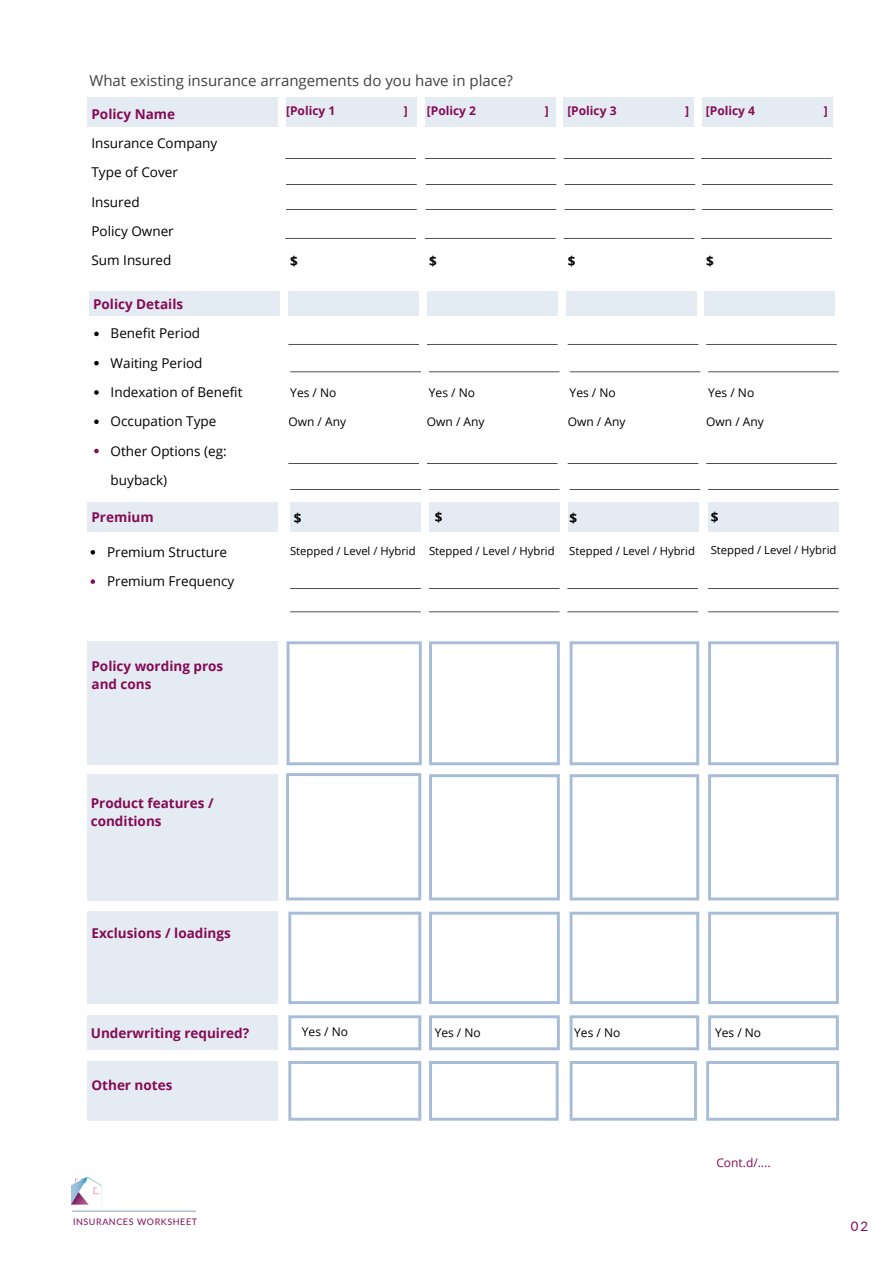
<style>
.page{position:relative;width:894px;height:1264px;background:#fff}
.page>*{position:absolute;margin:0;border:0;box-sizing:border-box;transform-origin:0 0}
.t1{font:15px "Open Sans";color:#414141}
.t2{font:13.5px/29.2px "Open Sans";color:#000}
.t3{font:700 13.5px/18px "Open Sans";color:#840b55}
.t4{font:700 13.5px "Open Sans";color:#000}
.t5{font:13.2px "Lato";color:#840b55}
.t6{font:12px "Open Sans";color:#000}
.t7{font:700 12px "Open Sans";color:#840b55}
.t8{font:12px "Open Sans";color:#840b55}
.t9{font:11.25px "Open Sans";color:#000}
.t10{font:9px "Lato";letter-spacing:.06em;color:#840b55}
</style>
<div class="page">
<svg style="left:101px;top:1210px;width:95px;height:1px"></svg>
<img style="left:72px;top:1177px;width:29px;height:35px">
<div style="left:87px;top:98px;width:190px;height:29px;background:#e5ebf2"></div>
<div style="left:286px;top:98px;width:130px;height:29px;background:#e5ebf2"></div>
<div style="left:429px;top:502px;width:130px;height:30px;background:#e5ebf2"></div>
<div style="left:425px;top:98px;width:130px;height:29px;background:#e5ebf2"></div>
<div style="left:563px;top:98px;width:131px;height:29px;background:#e5ebf2"></div>
<div style="left:701px;top:98px;width:131px;height:29px;background:#e5ebf2"></div>
<div style="left:89px;top:291px;width:191px;height:24px;background:#e5ebf2"></div>
<div style="left:288px;top:291px;width:131px;height:24px;background:#e5ebf2"></div>
<div style="left:427px;top:291px;width:130px;height:24px;background:#e5ebf2"></div>
<div style="left:565px;top:291px;width:131px;height:24px;background:#e5ebf2"></div>
<div style="left:704px;top:291px;width:130px;height:24px;background:#e5ebf2"></div>
<svg style="left:94px;top:331px;width:5px;height:5px"></svg>
<svg style="left:94px;top:361px;width:5px;height:4px"></svg>
<svg style="left:94px;top:390px;width:5px;height:5px"></svg>
<svg style="left:94px;top:419px;width:5px;height:5px"></svg>
<svg style="left:94px;top:449px;width:5px;height:4px"></svg>
<div style="left:87px;top:502px;width:190px;height:30px;background:#e5ebf2"></div>
<div style="left:290px;top:502px;width:131px;height:30px;background:#e5ebf2"></div>
<div style="left:567px;top:502px;width:131px;height:30px;background:#e5ebf2"></div>
<div style="left:708px;top:502px;width:130px;height:30px;background:#e5ebf2"></div>
<svg style="left:90px;top:550px;width:5px;height:4px"></svg>
<svg style="left:90px;top:579px;width:5px;height:5px"></svg>
<svg style="left:286px;top:184px;width:130px;height:1px"></svg>
<svg style="left:285px;top:158px;width:131px;height:1px"></svg>
<svg style="left:286px;top:209px;width:130px;height:1px"></svg>
<svg style="left:285px;top:238px;width:131px;height:1px"></svg>
<svg style="left:290px;top:371px;width:131px;height:1px"></svg>
<svg style="left:288px;top:344px;width:131px;height:1px"></svg>
<svg style="left:288px;top:463px;width:131px;height:1px"></svg>
<svg style="left:290px;top:489px;width:131px;height:1px"></svg>
<svg style="left:290px;top:588px;width:130px;height:1px"></svg>
<svg style="left:290px;top:611px;width:130px;height:1px"></svg>
<svg style="left:429px;top:641px;width:130px;height:124px"></svg>
<svg style="left:429px;top:588px;width:130px;height:1px"></svg>
<svg style="left:429px;top:611px;width:130px;height:1px"></svg>
<svg style="left:569px;top:641px;width:130px;height:124px"></svg>
<svg style="left:567px;top:588px;width:130px;height:1px"></svg>
<svg style="left:567px;top:611px;width:130px;height:1px"></svg>
<svg style="left:708px;top:641px;width:130px;height:124px"></svg>
<svg style="left:708px;top:588px;width:130px;height:1px"></svg>
<svg style="left:708px;top:611px;width:130px;height:1px"></svg>
<div style="left:87px;top:641px;width:190px;height:124px;background:#e5ebf2"></div>
<div style="left:87px;top:774px;width:190px;height:126px;background:#e5ebf2"></div>
<div style="left:87px;top:911px;width:190px;height:93px;background:#e5ebf2"></div>
<div style="left:87px;top:1015px;width:190px;height:35px;background:#e5ebf2"></div>
<div style="left:87px;top:1060px;width:190px;height:60px;background:#e5ebf2"></div>
<svg style="left:286px;top:641px;width:135px;height:124px"></svg>
<svg style="left:286px;top:773px;width:135px;height:127px"></svg>
<svg style="left:429px;top:774px;width:130px;height:126px"></svg>
<svg style="left:569px;top:774px;width:130px;height:126px"></svg>
<svg style="left:708px;top:774px;width:130px;height:126px"></svg>
<svg style="left:288px;top:911px;width:133px;height:93px"></svg>
<svg style="left:429px;top:911px;width:130px;height:93px"></svg>
<svg style="left:569px;top:911px;width:130px;height:93px"></svg>
<svg style="left:708px;top:911px;width:130px;height:93px"></svg>
<svg style="left:288px;top:1015px;width:133px;height:35px"></svg>
<svg style="left:429px;top:1015px;width:130px;height:35px"></svg>
<svg style="left:569px;top:1015px;width:130px;height:35px"></svg>
<svg style="left:708px;top:1015px;width:130px;height:35px"></svg>
<svg style="left:288px;top:1061px;width:133px;height:59px"></svg>
<svg style="left:429px;top:1061px;width:129px;height:59px"></svg>
<svg style="left:569px;top:1061px;width:127px;height:59px"></svg>
<svg style="left:706px;top:1061px;width:132px;height:59px"></svg>
<svg style="left:702px;top:184px;width:130px;height:1px"></svg>
<svg style="left:701px;top:158px;width:130px;height:1px"></svg>
<svg style="left:702px;top:209px;width:130px;height:1px"></svg>
<svg style="left:701px;top:238px;width:130px;height:1px"></svg>
<svg style="left:425px;top:184px;width:131px;height:1px"></svg>
<svg style="left:425px;top:158px;width:130px;height:1px"></svg>
<svg style="left:425px;top:209px;width:131px;height:1px"></svg>
<svg style="left:425px;top:238px;width:130px;height:1px"></svg>
<svg style="left:564px;top:184px;width:131px;height:1px"></svg>
<svg style="left:563px;top:158px;width:131px;height:1px"></svg>
<svg style="left:564px;top:209px;width:131px;height:1px"></svg>
<svg style="left:563px;top:238px;width:131px;height:1px"></svg>
<svg style="left:429px;top:371px;width:130px;height:1px"></svg>
<svg style="left:427px;top:344px;width:130px;height:1px"></svg>
<svg style="left:427px;top:463px;width:130px;height:1px"></svg>
<svg style="left:429px;top:489px;width:130px;height:1px"></svg>
<svg style="left:569px;top:371px;width:131px;height:1px"></svg>
<svg style="left:567px;top:344px;width:131px;height:1px"></svg>
<svg style="left:567px;top:463px;width:131px;height:1px"></svg>
<svg style="left:569px;top:489px;width:131px;height:1px"></svg>
<svg style="left:708px;top:371px;width:130px;height:1px"></svg>
<svg style="left:706px;top:344px;width:130px;height:1px"></svg>
<svg style="left:706px;top:463px;width:130px;height:1px"></svg>
<svg style="left:708px;top:489px;width:130px;height:1px"></svg>
<p class="t1" style="left:89px;top:70px;width:425px">What existing insurance arrangements do you have in place?</p>
<p class="t3" style="left:91px;top:104px;width:85px">Policy Name</p>
<p class="t7" style="left:286px;top:102px;width:51px">[Policy 1</p>
<p class="t7" style="left:404px;top:102px;width:5px">]</p>
<p class="t7" style="left:426px;top:102px;width:51px">[Policy 2</p>
<p class="t7" style="left:544px;top:102px;width:5px">]</p>
<p class="t7" style="left:567px;top:102px;width:51px">[Policy 3</p>
<p class="t7" style="left:685px;top:102px;width:5px">]</p>
<p class="t7" style="left:705px;top:102px;width:51px">[Policy 4</p>
<p class="t7" style="left:823px;top:102px;width:5px">]</p>
<p class="t2" style="left:91px;top:128px;width:127px">Insurance Company<br>Type of Cover<br>Insured<br>Policy Owner<br>Sum Insured</p>
<p class="t4" style="left:290px;top:252px;width:9px">$</p>
<p class="t4" style="left:429px;top:252px;width:9px">$</p>
<p class="t4" style="left:567px;top:252px;width:9px">$</p>
<p class="t4" style="left:706px;top:252px;width:9px">$</p>
<p class="t3" style="left:93px;top:295px;width:92px">Policy Details</p>
<p class="t2" style="left:111px;top:318px;width:133px">Benefit Period<br>Waiting Period<br>Indexation of Benefit<br>Occupation Type<br>Other Options (eg: buyback)</p>
<p class="t3" style="left:91px;top:508px;width:64px">Premium</p>
<p class="t2" style="left:107px;top:537px;width:129px">Premium Structure<br>Premium Frequency</p>
<p class="t3" style="left:91px;top:657px;width:133px">Policy wording pros and cons</p>
<p class="t6" style="left:290px;top:384px;width:48px">Yes / No</p>
<p class="t6" style="left:288px;top:413px;width:59px">Own / Any</p>
<p class="t6" style="left:429px;top:384px;width:48px">Yes / No</p>
<p class="t6" style="left:427px;top:413px;width:59px">Own / Any</p>
<p class="t6" style="left:569px;top:384px;width:48px">Yes / No</p>
<p class="t6" style="left:567px;top:413px;width:59px">Own / Any</p>
<p class="t6" style="left:708px;top:384px;width:48px">Yes / No</p>
<p class="t6" style="left:706px;top:413px;width:59px">Own / Any</p>
<p class="t4" style="left:294px;top:508px;width:9px">$</p>
<p class="t4" style="left:434px;top:507px;width:9px">$</p>
<p class="t4" style="left:569px;top:508px;width:9px">$</p>
<p class="t4" style="left:710px;top:507px;width:9px">$</p>
<p class="t9" style="left:290px;top:543px;width:127px">Stepped / Level / Hybrid</p>
<p class="t9" style="left:429px;top:543px;width:127px">Stepped / Level / Hybrid</p>
<p class="t9" style="left:569px;top:543px;width:127px">Stepped / Level / Hybrid</p>
<p class="t9" style="left:710px;top:542px;width:127px">Stepped / Level / Hybrid</p>
<p class="t3" style="left:91px;top:793px;width:124px">Product features / conditions</p>
<p class="t3" style="left:91px;top:924px;width:141px">Exclusions / loadings</p>
<p class="t3" style="left:91px;top:1024px;width:160px">Underwriting required?</p>
<p class="t3" style="left:91px;top:1075px;width:82px">Other notes</p>
<p class="t6" style="left:302px;top:1023px;width:48px">Yes / No</p>
<p class="t6" style="left:434px;top:1024px;width:48px">Yes / No</p>
<p class="t6" style="left:574px;top:1024px;width:48px">Yes / No</p>
<p class="t6" style="left:714px;top:1024px;width:48px">Yes / No</p>
<p class="t8" style="left:716px;top:1154px;width:56px">Cont.d/....</p>
<p class="t10" style="left:73px;top:1216px;width:126px">INSURANCES WORKSHEET</p>
<p class="t5" style="left:850px;top:1217px;width:19px">02</p>
</div>
